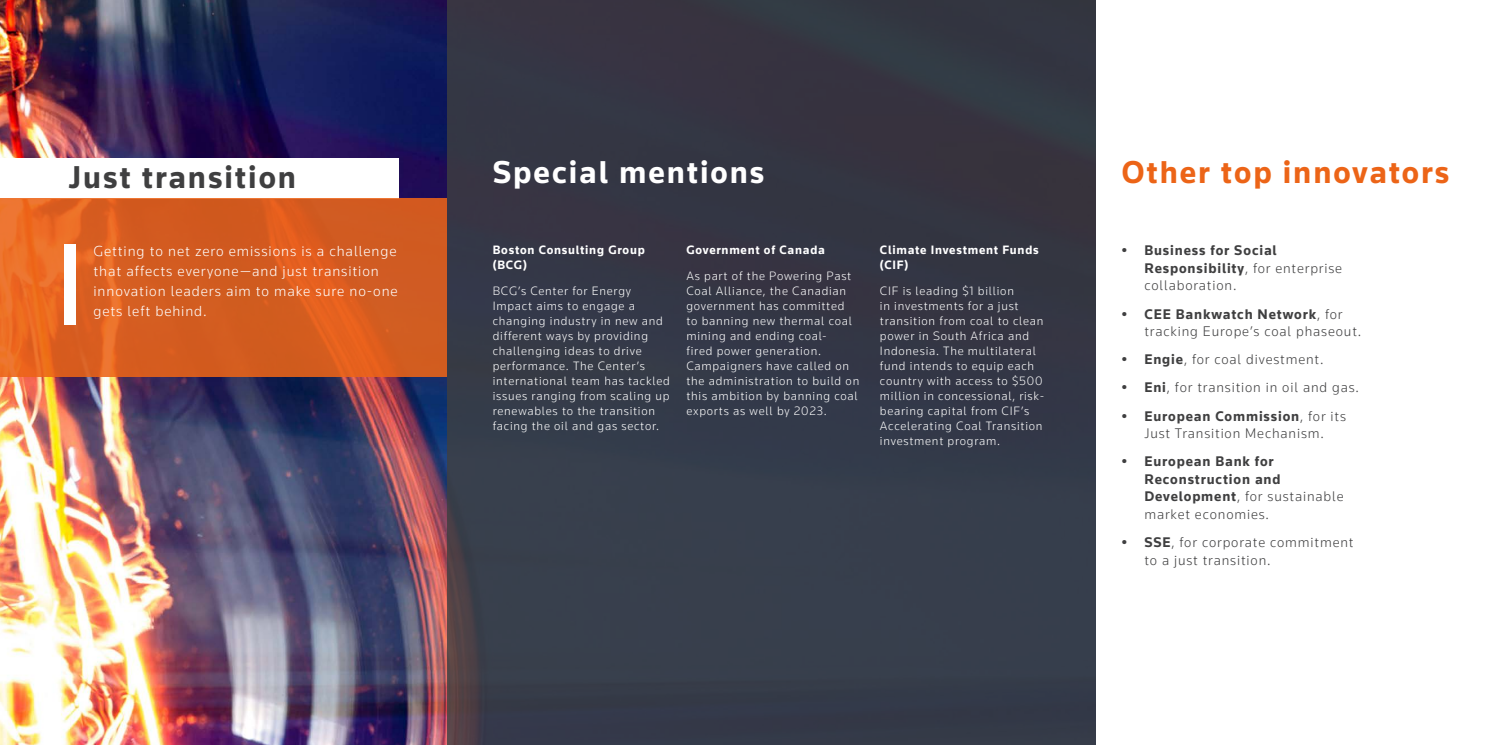
<style>
.page{position:relative;width:1489px;height:745px;background:#fff}
.page>*{position:absolute;margin:0;border:0;box-sizing:border-box;transform-origin:0 0}
.t1{font:700 32.5px "Knowledge 2017";letter-spacing:.06em;color:#ec6417}
.t2{font:700 32.5px "Knowledge 2017";letter-spacing:.06em;color:#fff}
.t3{font:700 32.5px "Knowledge 2017";letter-spacing:.06em;color:#3f3f40}
.t4{font:300 15px/20px "Knowledge 2017";letter-spacing:.06em;color:#fff}
.t5{font:300 14.38px/17.5px "Knowledge 2017";letter-spacing:.06em;color:#3f3f40}
.t6{font:700 14.38px/17.5px "Knowledge 2017";letter-spacing:.06em;color:#3f3f40}
.t7{font:300 12.5px/15px "Knowledge 2017";letter-spacing:.06em;color:#fff}
.t8{font:700 12.5px/15px "Knowledge 2017";letter-spacing:.06em;color:#fff}
.s1{font-weight:300}
.s2{font-weight:700}
</style>
<div class="page">
<img style="left:0;top:0;width:446px;height:744px">
<div style="left:446px;top:0;width:649px;height:744px;background:#353947"></div>
<div style="left:0;top:158px;width:399px;height:40px;background:#fff"></div>
<svg style="left:0;top:198px;width:446px;height:179px;background:#d95f20"></svg>
<div style="left:64px;top:244px;width:12px;height:80px;background:#fff"></div>
<h1 class="t3" style="left:68px;top:157px;width:229px">Just transition</h1>
<h1 class="t2" style="left:493px;top:152px;width:273px">Special mentions</h1>
<h1 class="t1" style="left:1121px;top:152px;width:329px">Other top innovators</h1>
<p class="t4" style="left:93px;top:240px;width:306px">Getting to net zero emissions is a challenge that affects everyone—and just transition innovation leaders aim to make sure no-one gets left behind.</p>
<p class="t8" style="left:493px;top:242px;width:153px">Boston Consulting Group (BCG)</p>
<p class="t7" style="left:493px;top:282px;width:178px">BCG’s Center for Energy<br>Impact aims to engage a changing industry in new and different ways by providing challenging ideas to drive performance. The Center’s international team has tackled issues ranging from scaling up renewables to the transition facing the oil and gas sector.</p>
<p class="t8" style="left:686px;top:242px;width:140px">Government of Canada</p>
<p class="t7" style="left:686px;top:267px;width:174px">As part of the Powering Past<br>Coal Alliance, the Canadian government has committed<br>to banning new thermal coal mining and ending coal-<br>fired power generation.<br>Campaigners have called on the administration to build on this ambition by banning coal exports as well by 2023.</p>
<p class="t8" style="left:880px;top:242px;width:160px">Climate Investment Funds (CIF)</p>
<p class="t7" style="left:880px;top:282px;width:166px">CIF is leading $1 billion<br>in investments for a just transition from coal to clean power in South Africa and<br>Indonesia. The multilateral fund intends to equip each country with access to $500 million in concessional, risk&shy;bearing capital from CIF’s<br>Accelerating Coal Transition investment program.</p>
<p class="t6" style="left:1144px;top:241px;width:199px;text-indent:-22px">• Business for Social<br>Responsibility<span class="s1">, for enterprise collaboration.</span></p>
<p class="t5" style="left:1144px;top:304px;width:218px;text-indent:-22px"><span class="s2">• CEE Bankwatch Network</span>, for tracking Europe’s coal phaseout.</p>
<p class="t5" style="left:1121px;top:350px;width:203px"><span class="s2">• Engie</span>, for coal divestment.</p>
<p class="t5" style="left:1121px;top:378px;width:239px"><span class="s2">• Eni</span>, for transition in oil and gas.</p>
<p class="t5" style="left:1121px;top:406px;width:226px;text-align:center"><span class="s2">• European Commission</span>, for its<br>Just Transition Mechanism.</p>
<p class="t6" style="left:1144px;top:452px;width:201px;text-indent:-22px">• European Bank for<br>Reconstruction and<br>Development<span class="s1">, for sustainable market economies.</span></p>
<p class="t5" style="left:1144px;top:533px;width:211px;text-indent:-22px"><span class="s2">• SSE</span>, for corporate commitment to a just transition.</p>
</div>
